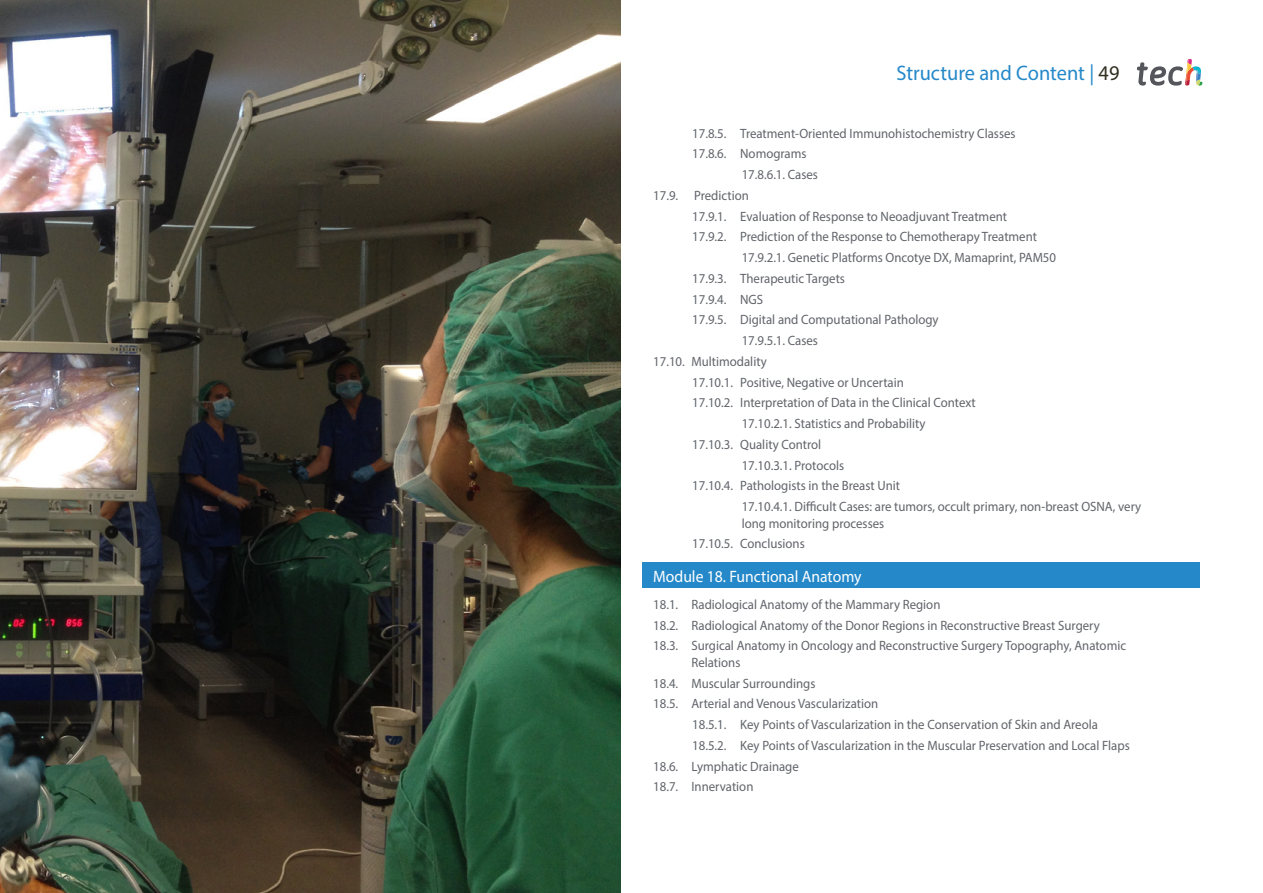
<style>
.page{position:relative;width:1263px;height:893px;background:#fff}
.page>*{position:absolute;margin:0;border:0;box-sizing:border-box;transform-origin:0 0}
.t1{font:21px "Myriad Pro";color:#2488c9}
.t2{font:16.5px "Myriad Pro";color:#fff;scale:.95 1}
.t3{font:13.5px/20.7px "Myriad Pro";color:#61646a;scale:.95 1}
.s1{color:#312e20}
</style>
<div class="page">
<img style="left:0;top:0;width:621px;height:893px">
<svg style="left:1137px;top:59px;width:65px;height:27px"></svg>
<div style="left:642px;top:563px;width:557px;height:25px;background:#2488c9"></div>
<h1 class="t1" style="left:896px;top:60px;width:225px">Structure and Content | <span class="s1">49</span></h1>
<p class="t3" style="left:692px;top:123px;width:342px">17.8.5. Treatment-Oriented Immunohistochemistry Classes</p>
<p class="t3" style="left:692px;top:143px;width:122px">17.8.6. Nomograms</p>
<p class="t3" style="left:742px;top:164px;width:82px">17.8.6.1. Cases</p>
<p class="t3" style="left:653px;top:185px;width:102px">17.9. Prediction</p>
<p class="t3" style="left:692px;top:206px;width:333px">17.9.1. Evaluation of Response to Neoadjuvant Treatment</p>
<p class="t3" style="left:692px;top:226px;width:364px">17.9.2. Prediction of the Response to Chemotherapy Treatment</p>
<p class="t3" style="left:742px;top:247px;width:332px">17.9.2.1. Genetic Platforms Oncotye DX, Mamaprint, PAM50</p>
<p class="t3" style="left:692px;top:268px;width:162px">17.9.3. Therapeutic Targets</p>
<p class="t3" style="left:692px;top:289px;width:76px">17.9.4. NGS</p>
<p class="t3" style="left:692px;top:309px;width:261px">17.9.5. Digital and Computational Pathology</p>
<p class="t3" style="left:742px;top:330px;width:82px">17.9.5.1. Cases</p>
<p class="t3" style="left:653px;top:351px;width:121px">17.10. Multimodality</p>
<p class="t3" style="left:692px;top:372px;width:224px">17.10.1. Positive, Negative or Uncertain</p>
<p class="t3" style="left:692px;top:392px;width:300px">17.10.2. Interpretation of Data in the Clinical Context</p>
<p class="t3" style="left:742px;top:413px;width:195px">17.10.2.1. Statistics and Probability</p>
<p class="t3" style="left:692px;top:434px;width:137px">17.10.3. Quality Control</p>
<p class="t3" style="left:742px;top:455px;width:109px">17.10.3.1. Protocols</p>
<p class="t3" style="left:692px;top:475px;width:220px">17.10.4. Pathologists in the Breast Unit</p>
<p class="t3" style="left:742px;top:496px;width:422px">17.10.4.1. Difficult Cases: are tumors, occult primary, non-breast OSNA, very</p>
<p class="t3" style="left:692px;top:513px;width:204px;text-indent:50px">long monitoring processes<br>17.10.5. Conclusions</p>
<p class="t2" style="left:653px;top:566px;width:221px">Module 18. Functional Anatomy</p>
<p class="t3" style="left:653px;top:594px;width:499px">18.1. Radiological Anatomy of the Mammary Region<br>18.2. Radiological Anatomy of the Donor Regions in Reconstructive Breast Surgery<br>18.3. Surgical Anatomy in Oncology and Reconstructive Surgery Topography, Anatomic</p>
<p class="t3" style="left:691px;top:652px;width:53px">Relations</p>
<p class="t3" style="left:653px;top:672px;width:172px">18.4. Muscular Surroundings</p>
<p class="t3" style="left:653px;top:693px;width:238px">18.5. Arterial and Venous Vascularization</p>
<p class="t3" style="left:692px;top:714px;width:429px">18.5.1. Key Points of Vascularization in the Conservation of Skin and Areola</p>
<p class="t3" style="left:692px;top:735px;width:462px">18.5.2. Key Points of Vascularization in the Muscular Preservation and Local Flaps</p>
<p class="t3" style="left:653px;top:755px;width:155px">18.6. Lymphatic Drainage</p>
<p class="t3" style="left:653px;top:776px;width:107px">18.7. Innervation</p>
</div>
